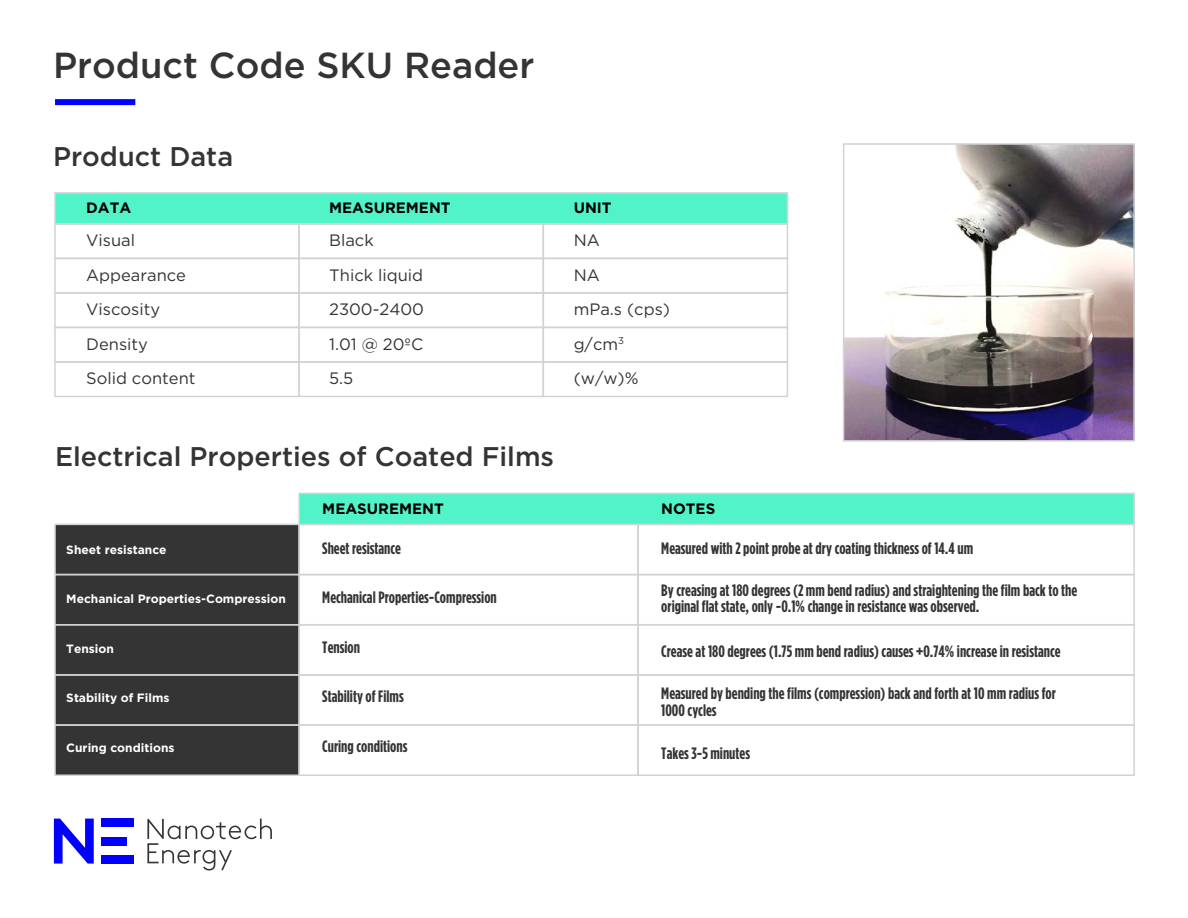
<style>
.page{position:relative;width:1188px;height:918px;background:#fff}
.page>*{position:absolute;margin:0;border:0;box-sizing:border-box;transform-origin:0 0}
.t1{font:500 36.15px "Gotham";color:#343434}
.t2{font:500 27px "Gotham";color:#343434}
.t3{font:700 16.5px/16.5px "Gotham Condensed";color:#343434}
.t4{font:16.5px/34.5px "Gotham";color:#343434}
.t5{font:700 15px "Gotham";color:#000}
.t6{font:700 12px "Gotham";color:#fff}
</style>
<div class="page">
<svg style="left:54px;top:819px;width:40px;height:45px"></svg>
<div style="left:101px;top:819px;width:33px;height:8px;background:#00f"></div>
<div style="left:101px;top:855px;width:33px;height:9px;background:#00f"></div>
<div style="left:101px;top:837px;width:26px;height:8px;background:#00f"></div>
<svg style="left:147px;top:819px;width:125px;height:52px"></svg>
<div style="left:55px;top:99px;width:80px;height:6px;background:#0001fe"></div>
<img style="left:846px;top:146px;width:286px;height:293px">
<div style="left:843px;top:143px;width:292px;height:299px;border:2px solid #d1d3d4"></div>
<div style="left:54px;top:192px;width:734px;height:33px;background:#51f4c9;border:2px solid #d1d3d4"></div>
<div style="left:54px;top:223px;width:246px;height:36px;border:2px solid #d1d3d4"></div>
<div style="left:54px;top:258px;width:246px;height:36px;border:2px solid #d1d3d4"></div>
<div style="left:54px;top:292px;width:246px;height:36px;border:2px solid #d1d3d4"></div>
<div style="left:54px;top:327px;width:246px;height:36px;border:2px solid #d1d3d4"></div>
<div style="left:298px;top:223px;width:246px;height:36px;border:2px solid #d1d3d4"></div>
<div style="left:298px;top:258px;width:246px;height:36px;border:2px solid #d1d3d4"></div>
<div style="left:298px;top:292px;width:246px;height:36px;border:2px solid #d1d3d4"></div>
<div style="left:298px;top:327px;width:246px;height:36px;border:2px solid #d1d3d4"></div>
<div style="left:543px;top:223px;width:245px;height:36px;border:2px solid #d1d3d4"></div>
<div style="left:543px;top:258px;width:245px;height:36px;border:2px solid #d1d3d4"></div>
<div style="left:543px;top:292px;width:245px;height:36px;border:2px solid #d1d3d4"></div>
<div style="left:543px;top:327px;width:245px;height:36px;border:2px solid #d1d3d4"></div>
<div style="left:54px;top:361px;width:246px;height:36px;border:2px solid #d1d3d4"></div>
<div style="left:298px;top:361px;width:246px;height:36px;border:2px solid #d1d3d4"></div>
<div style="left:543px;top:361px;width:245px;height:36px;border:2px solid #d1d3d4"></div>
<div style="left:55px;top:524px;width:244px;height:51px;background:#343434"></div>
<div style="left:55px;top:575px;width:244px;height:50px;background:#343434"></div>
<div style="left:55px;top:625px;width:244px;height:50px;background:#343434"></div>
<div style="left:55px;top:675px;width:244px;height:50px;background:#343434"></div>
<div style="left:55px;top:725px;width:244px;height:50px;background:#343434"></div>
<div style="left:54px;top:524px;width:246px;height:51px;border:2px solid #d1d3d4"></div>
<div style="left:54px;top:574px;width:246px;height:51px;border:2px solid #d1d3d4"></div>
<div style="left:54px;top:624px;width:246px;height:52px;border:2px solid #d1d3d4"></div>
<div style="left:54px;top:674px;width:246px;height:52px;border:2px solid #d1d3d4"></div>
<div style="left:54px;top:724px;width:246px;height:52px;border:2px solid #d1d3d4"></div>
<div style="left:298px;top:524px;width:341px;height:51px;border:2px solid #d1d3d4"></div>
<div style="left:298px;top:574px;width:341px;height:51px;border:2px solid #d1d3d4"></div>
<div style="left:298px;top:624px;width:341px;height:52px;border:2px solid #d1d3d4"></div>
<div style="left:298px;top:674px;width:341px;height:52px;border:2px solid #d1d3d4"></div>
<div style="left:298px;top:724px;width:341px;height:52px;border:2px solid #d1d3d4"></div>
<div style="left:637px;top:524px;width:498px;height:51px;border:2px solid #d1d3d4"></div>
<div style="left:637px;top:574px;width:498px;height:51px;border:2px solid #d1d3d4"></div>
<div style="left:637px;top:624px;width:498px;height:52px;border:2px solid #d1d3d4"></div>
<div style="left:637px;top:674px;width:498px;height:52px;border:2px solid #d1d3d4"></div>
<div style="left:637px;top:724px;width:498px;height:52px;border:2px solid #d1d3d4"></div>
<div style="left:298px;top:493px;width:837px;height:32px;background:#51f4c9;border:2px solid #d1d3d4"></div>
<h1 class="t1" style="left:53px;top:44px;width:483px">Product Code SKU Reader</h1>
<h2 class="t2" style="left:53px;top:141px;width:182px">Product Data</h2>
<p class="t5" style="left:86px;top:199px;width:47px">DATA</p>
<p class="t5" style="left:329px;top:199px;width:123px">MEASUREMENT</p>
<p class="t5" style="left:574px;top:199px;width:39px">UNIT</p>
<p class="t4" style="left:86px;top:223px;width:111px">Visual<br>Appearance<br>Viscosity<br>Density<br>Solid content</p>
<p class="t4" style="left:329px;top:223px;width:96px">Black<br>Thick liquid<br>2300-2400<br>1.01 @ 20ºC<br>5.5</p>
<p class="t4" style="left:574px;top:223px;width:98px">NA<br>NA<br>mPa.s (cps) g/cm<sup>3 </sup>(w/w)%</p>
<h2 class="t2" style="left:55px;top:441px;width:501px">Electrical Properties of Coated Films</h2>
<p class="t6" style="left:66px;top:543px;width:102px">Sheet resistance</p>
<p class="t6" style="left:66px;top:592px;width:221px">Mechanical Properties-Compression</p>
<p class="t6" style="left:66px;top:642px;width:49px">Tension</p>
<p class="t6" style="left:66px;top:691px;width:105px">Stability of Films</p>
<p class="t6" style="left:66px;top:741px;width:110px">Curing conditions</p>
<p class="t5" style="left:322px;top:500px;width:123px">MEASUREMENT</p>
<p class="t5" style="left:661px;top:500px;width:55px">NOTES</p>
<p class="t3" style="left:322px;top:540px;width:80px">Sheet resistance</p>
<p class="t3" style="left:322px;top:589px;width:176px">Mechanical Properties-Compression</p>
<p class="t3" style="left:322px;top:639px;width:39px">Tension</p>
<p class="t3" style="left:322px;top:688px;width:83px">Stability of Films</p>
<p class="t3" style="left:322px;top:738px;width:87px">Curing conditions</p>
<p class="t3" style="left:661px;top:540px;width:313px">Measured with 2 point probe at dry coating thickness of 14.4 um</p>
<p class="t3" style="left:661px;top:582px;width:417px">By creasing at 180 degrees (2 mm bend radius) and straightening the film back to the original flat state, only -0.1% change in resistance was observed.</p>
<p class="t3" style="left:661px;top:643px;width:401px">Crease at 180 degrees (1.75 mm bend radius) causes +0.74% increase in resistance</p>
<p class="t3" style="left:661px;top:685px;width:396px">Measured by bending the films (compression) back and forth at 10 mm radius for<br>1000 cycles</p>
<p class="t3" style="left:661px;top:745px;width:90px">Takes 3-5 minutes</p>
</div>
